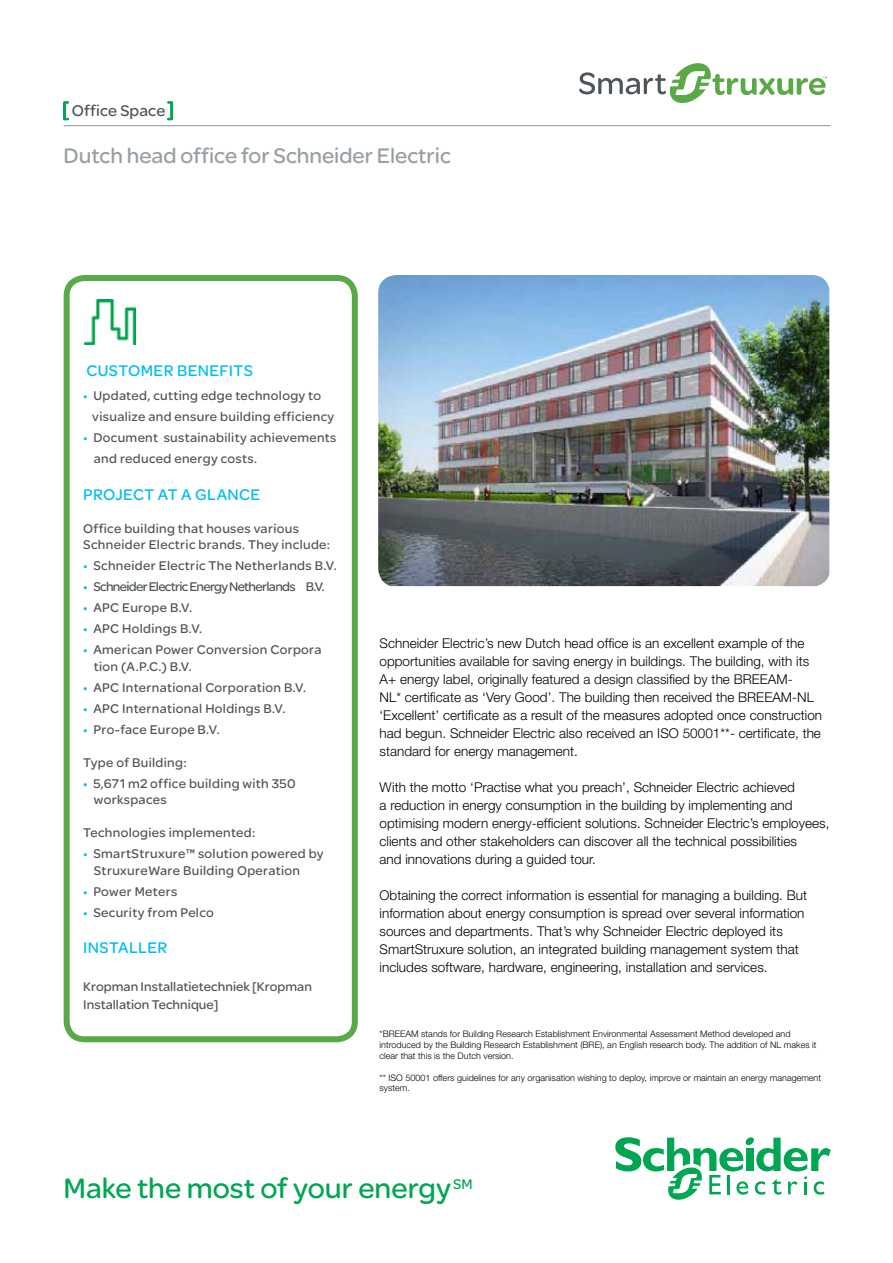
<style>
.page{position:relative;width:893px;height:1263px;background:#fff}
.page>*{position:absolute;margin:0;border:0;box-sizing:border-box;transform-origin:0 0}
.t1{font:30px "SE Optimist";color:#00a651}
.t2{font:22.5px "SE Optimist";color:#979fa4}
.t3{font:16.5px "SE Optimist";letter-spacing:.025em;color:#00bdf2}
.t4{font:16.5px "SE Optimist";color:#4d555b}
.t5{font:300 13.5px/18px "Helvetica Neue";letter-spacing:.005em;color:#000}
.t6{font:13.5px/16.5px "SE Optimist";letter-spacing:.025em;color:#4d555b}
.t7{font:13.5px/18px "SE Optimist";letter-spacing:.005em;color:#4d555b}
.t8{font:13.5px "SE Optimist";letter-spacing:-.05em;color:#4d555b}
.t9{font:300 9px/10.8px "Helvetica Neue";letter-spacing:.005em;color:#000}
.s1{color:#00bdf2}
</style>
<div class="page">
<svg style="left:615px;top:1137px;width:216px;height:63px"></svg>
<div style="left:64px;top:275px;width:294px;height:767px;border:6px solid #59aa47;border-radius:18px"></div>
<hr style="left:64px;top:125px;width:767px;height:1px;background:#979fa4">
<svg style="left:63px;top:101px;width:6px;height:19px"></svg>
<svg style="left:167px;top:101px;width:6px;height:19px"></svg>
<img style="left:85px;top:300px;width:51px;height:44px">
<svg style="left:579px;top:63px;width:248px;height:40px"></svg>
<img style="left:378px;top:275px;width:451px;height:311px">
<p class="t4" style="left:72px;top:99px;width:95px">Office Space</p>
<h2 class="t2" style="left:64px;top:140px;width:389px">Dutch head office for Schneider Electric</h2>
<p class="t3" style="left:87px;top:359px;width:166px">customer benefits</p>
<p class="t6" style="left:92px;top:385px;width:244px;line-height:21px;text-indent:-9px"><span class="s1">•</span> Updated, cutting edge technology to visualize and ensure building efficiency</p>
<p class="t6" style="left:94px;top:427px;width:244px;line-height:21px;text-indent:-11px"><span class="s1">•</span> Document sustainability achievements and reduced energy costs.</p>
<p class="t3" style="left:83px;top:483px;width:51px">PROJECT</p>
<p class="t3" style="left:158px;top:483px;width:81px">AT A GLANCE</p>
<p class="t6" style="left:83px;top:520px;width:248px">Office building that houses various<br>Schneider Electric brands. They include:</p>
<p class="t6" style="left:83px;top:557px;width:255px"><span class="s1">•</span> Schneider Electric The Netherlands B.V.</p>
<p class="t8" style="left:83px;top:577px;width:243px"><span class="s1">•</span> Schneider Electric Energy Netherlands B.V.</p>
<p class="t6" style="left:83px;top:599px;width:110px"><span class="s1">•</span> APC Europe B.V.</p>
<p class="t6" style="left:83px;top:620px;width:120px"><span class="s1">•</span> APC Holdings B.V.</p>
<p class="t6" style="left:94px;top:641px;width:229px;text-indent:-11px"><span class="s1">•</span> American Power Conversion Corpora tion (A.P.C.) B.V.</p>
<p class="t6" style="left:83px;top:679px;width:224px"><span class="s1">•</span> APC I nternational Corporation B.V.</p>
<p class="t6" style="left:83px;top:700px;width:204px"><span class="s1">•</span> APC I nternational Holdings B.V.</p>
<p class="t6" style="left:83px;top:721px;width:138px"><span class="s1">•</span> Pro-face Europe B.V.</p>
<p class="t6" style="left:83px;top:754px;width:105px">Type of Building:</p>
<p class="t6" style="left:94px;top:775px;width:203px;text-indent:-11px"><span class="s1">•</span> 5,671 m2 office building with 350 workspaces</p>
<p class="t6" style="left:83px;top:824px;width:174px">Technologies implemented:</p>
<p class="t6" style="left:94px;top:845px;width:231px;text-indent:-11px"><span class="s1">•</span> SmartStruxure™ solution powered by<br>StruxureWare Building Operation</p>
<p class="t6" style="left:83px;top:883px;width:96px"><span class="s1">•</span> Power Meters</p>
<p class="t6" style="left:83px;top:904px;width:132px"><span class="s1">•</span> Security from Pelco</p>
<p class="t3" style="left:83px;top:936px;width:75px">INSTALLER</p>
<p class="t7" style="left:83px;top:977px;width:230px">Kropman I nstallatietechniek [Kropman<br>I nstallation Technique]</p>
<p class="t5" style="left:379px;top:634px;width:444px">Schneider Electric’s new Dutch head office is an excellent example of the opportunities available for saving energy in buildings. The building, with its A+ energy label, originally featured a design classified by the BREEAM-<br>NL* certificate as ‘Very Good’. The building then received the BREEAM-NL ‘Excellent’ certificate as a result of the measures adopted once construction had begun. Schneider Electric also received an ISO 50001**- certificate, the standard for energy management.</p>
<p class="t5" style="left:379px;top:778px;width:451px">With the motto ‘Practise what you preach’, Schneider Electric achieved<br>a reduction in energy consumption in the building by implementing and optimising modern energy-efficient solutions. Schneider Electric’s employees, clients and other stakeholders can discover all the technical possibilities<br>and innovations during a guided tour.</p>
<p class="t5" style="left:379px;top:886px;width:429px">Obtaining the correct information is essential for managing a building. But information about energy consumption is spread over several information sources and departments. That’s why Schneider Electric deployed its SmartStruxure solution, an integrated building management system that includes software, hardware, engineering, installation and services.</p>
<p class="t9" style="left:379px;top:1028px;width:439px">*BREEAM stands for Building Research Establishment Environmental Assessment Method developed and introduced by the Building Research Establishment (BRE), an English research body. The addition of NL makes it clear that this is the Dutch version.</p>
<p class="t9" style="left:379px;top:1072px;width:443px">** ISO 50001 offers guidelines for any organisation wishing to deploy, improve or maintain an energy management system.</p>
<h1 class="t1" style="left:64px;top:1167px;width:411px">Make the most of your energy<sup>SM</sup></h1>
</div>
